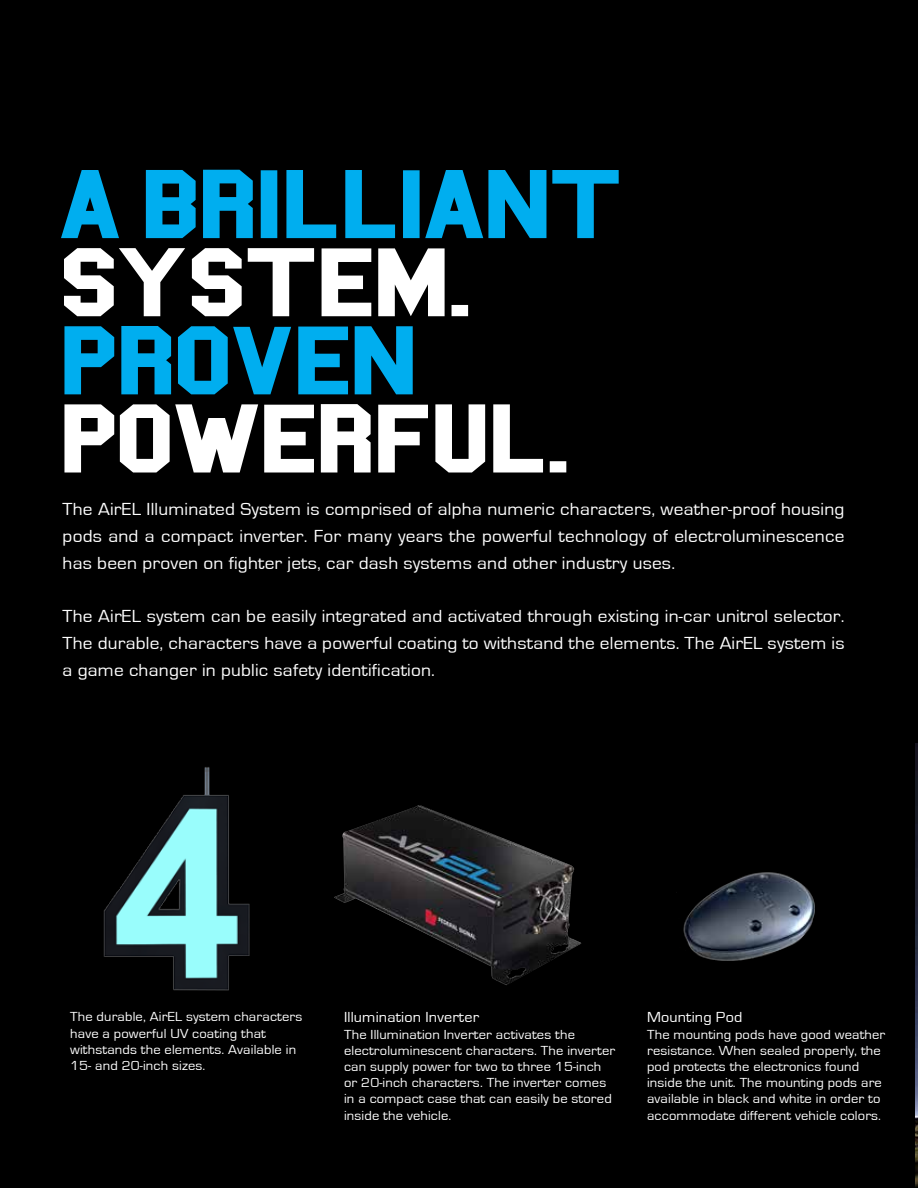
<style>
.page{position:relative;width:918px;height:1188px;background:#000}
.page>*{position:absolute;margin:0;border:0;box-sizing:border-box;transform-origin:0 0}
.t1{font:18px/26.8px "Eurostile";letter-spacing:.01em;color:#fff;text-align:justify;scale:1.08 1}
.t2{font:15px "Eurostile";letter-spacing:.01em;color:#fff;scale:1.08 1}
.t3{font:13.5px/16.2px "Eurostile";letter-spacing:.01em;color:#fff;scale:1.08 1}
</style>
<div class="page">
<svg style="left:64px;top:404px;width:502px;height:69px"></svg>
<svg style="left:64px;top:326px;width:349px;height:68px"></svg>
<svg style="left:64px;top:248px;width:404px;height:68px"></svg>
<svg style="left:61px;top:170px;width:558px;height:68px"></svg>
<img style="left:334px;top:805px;width:248px;height:180px">
<img style="left:103px;top:767px;width:147px;height:224px">
<img style="left:683px;top:872px;width:132px;height:89px">
<img style="left:916px;top:743px;width:2px;height:444px">
<p class="t1" style="left:63px;top:496px;width:725px">The AirEL Illuminated System is comprised of alpha numeric characters, weather-proof housing pods and a compact inverter. For many years the powerful technology of electroluminescence has been proven on fighter jets, car dash systems and other industry uses.</p>
<p class="t1" style="left:63px;top:603px;width:726px">The AirEL system can be easily integrated and activated through existing in-car unitrol selector.<br>The durable, characters have a powerful coating to withstand the elements. The AirEL system is a game changer in public safety identification.</p>
<p class="t3" style="left:70px;top:1009px;width:216px">The durable, AirEL system characters have a powerful UV coating that withstands the elements. Available in<br>15- and 20-inch sizes.</p>
<p class="t2" style="left:344px;top:1009px;width:127px">Illumination Inverter</p>
<p class="t3" style="left:344px;top:1026px;width:253px">The Illumination Inverter activates the electroluminescent characters. The inverter can supply power for two to three 15-inch or 20-inch characters. The inverter comes in a compact case that can easily be stored inside the vehicle.</p>
<p class="t2" style="left:647px;top:1009px;width:90px">Mounting Pod</p>
<p class="t3" style="left:647px;top:1026px;width:222px">The mounting pods have good weather resistance. When sealed properly, the pod protects the electronics found inside the unit. The mounting pods are available in black and white in order to accommodate different vehicle colors.</p>
</div>
